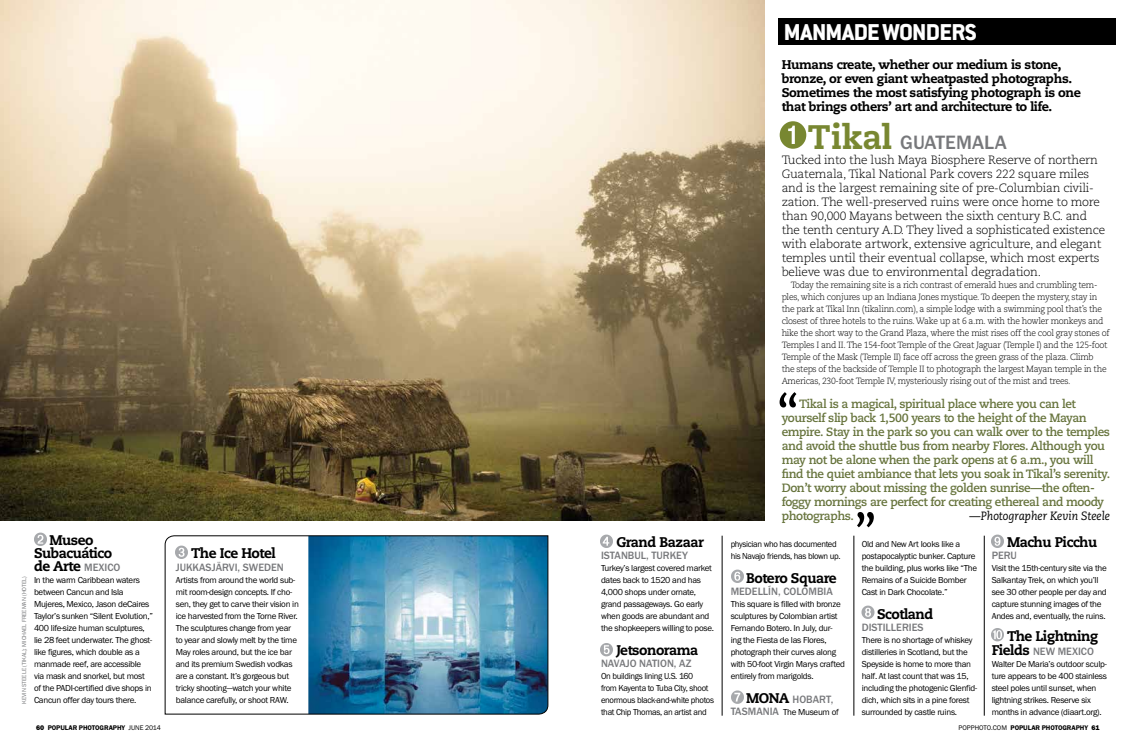
<style>
.page{position:relative;width:1134px;height:756px;background:#fff}
.page>*{position:absolute;margin:0;border:0;box-sizing:border-box;transform-origin:0 0}
.t1{font:800 25.2px "Conduit ITC";letter-spacing:-.03em;color:#fff}
.t2{font:500 20px "Franklin Goth EFOP";color:#77787b}
.t3{font:800 14px/13px "Caecilia LT Std";letter-spacing:-.035em;color:#000}
.t4{font:800 12.6px/14px "Caecilia LT Std";letter-spacing:-.03em;color:#000}
.t5{font:300 12px/14px "Caecilia LT Std";letter-spacing:-.02em;color:#000}
.t6{font:700 12px/14px "Caecilia LT Std";letter-spacing:-.035em;color:#67743d}
.t7{font:italic 12px "Caecilia LT Std";color:#000;scale:.93 1}
.t8{font:500 11px "Franklin Goth EFOP";color:#77787b}
.t9{font:9px/12px "Franklin Goth EFOP";letter-spacing:-.03em;color:#000}
.t10{font:300 9px/12px "Caecilia LT Std";letter-spacing:-.035em;color:#000;scale:.96 1}
.t11{font:9px/12px "Franklin Goth EFOP";letter-spacing:-.03em;color:#000;scale:.96 1}
.t12{font:600 7px "Franklin Goth EFOP";letter-spacing:-.01em;color:#000}
.t13{font:6px "Franklin Goth EFOP";letter-spacing:-.01em;color:#77787b}
.s1{font-family:"Franklin Goth EFOP";font-weight:500;font-size:11px;color:#77787b}
.s2{font-weight:800}
.s3{font-weight:400}
.s4{font-family:"Caecilia LT Std";font-weight:800;font-size:34px;color:#788731}
.s5{font-family:"Caecilia LT Std";font-weight:800;font-size:14px;color:#000}
</style>
<div class="page">
<img style="left:0;top:0;width:765px;height:521px">
<img style="left:165px;top:536px;width:383px;height:178px">
<div style="left:779px;top:18px;width:337px;height:27px;background:#000"></div>
<svg style="left:780px;top:121px;width:26px;height:28px"></svg>
<svg style="left:34px;top:533px;width:13px;height:13px"></svg>
<svg style="left:175px;top:546px;width:13px;height:13px"></svg>
<svg style="left:862px;top:606px;width:12px;height:13px"></svg>
<svg style="left:731px;top:570px;width:13px;height:13px"></svg>
<svg style="left:600px;top:535px;width:13px;height:13px"></svg>
<svg style="left:991px;top:535px;width:13px;height:13px"></svg>
<svg style="left:600px;top:643px;width:13px;height:13px"></svg>
<hr style="left:722px;top:536px;width:1px;height:180px;background:#000">
<hr style="left:854px;top:536px;width:1px;height:180px;background:#000">
<hr style="left:984px;top:536px;width:1px;height:180px;background:#000">
<svg style="left:731px;top:690px;width:13px;height:14px"></svg>
<svg style="left:991px;top:628px;width:13px;height:13px"></svg>
<svg style="left:780px;top:392px;width:16px;height:15px"></svg>
<svg style="left:857px;top:512px;width:17px;height:15px"></svg>
<h3 class="t3" style="left:34px;top:534px;width:88px;text-indent:15px">Museo<br>Subacuático de Arte <span class="s1">MEXICO</span></h3>
<p class="t9" style="left:34px;top:574px;width:120px">In the warm Caribbean waters between Cancun and Isla<br>Mujeres, Mexico, Jason deCaires<br>Taylor’s sunken “Silent Evolution,”<br>400 life-size human sculptures, lie 28 feet underwater. The ghost&shy;like figures, which double as a manmade reef, are accessible via mask and snorkel, but most of the PAD I-certified dive shops in<br>Cancun offer day tours there.</p>
<p class="t13" style="left:21px;top:704px;width:129px;rotate:-90deg">Kevin Steele (Tikal); Michael Fr eeman (hotel)</p>
<p class="t12" style="left:36px;top:723px;width:126px"><span class="s2">60</span> POPULAR PHOTOGRAPHY <span class="s3">June 2014</span></p>
<h3 class="t3" style="left:191px;top:547px;width:86px">The Ice Hotel</h3>
<p class="t8" style="left:176px;top:561px;width:108px">JUKKASJÄRVI, SWEDEN</p>
<p class="t9" style="left:176px;top:574px;width:125px">Artists from around the world sub&shy;mit room-design concepts. If cho&shy;sen, they get to carve their vision in ice harvested from the Torne River.<br>The sculptures change from year to year and slowly melt by the time May roles around, but the ice bar and its premium Swedish vodkas are a constant. It’s gorgeous but tricky shooting—watch your white balance carefully, or shoot RAW.</p>
<h3 class="t3" style="left:616px;top:536px;width:89px">Grand Bazaar</h3>
<p class="t8" style="left:601px;top:549px;width:88px">ISTANBUL, TURKEY</p>
<p class="t9" style="left:601px;top:562px;width:115px">Turkey’s largest covered market dates back to 1520 and has<br>4,000 shops under ornate, grand passageways. Go early when goods are abundant and the shopkeepers willing to pose.</p>
<h3 class="t3" style="left:616px;top:644px;width:83px">Jetsonorama</h3>
<p class="t8" style="left:601px;top:657px;width:92px">NAVAJO NATION, AZ</p>
<p class="t11" style="left:601px;top:670px;width:119px">On buildings lining U.S. 160<br>from Kayenta to Tuba City, shoot enormous black-and-white photos that Chip Thomas, an artist and</p>
<h1 class="t1" style="left:784px;top:17px;width:194px">MANMADE WONDERS</h1>
<h3 class="t4" style="left:782px;top:58px;width:301px">Humans create, whether our medium is stone, bronze, or even giant wheatpasted photographs.<br>Sometimes the most satisfying photograph is one that brings others’ art and architecture to life.</h3>
<h2 class="t2" style="left:808px;top:131px;width:200px"><span class="s4">Tikal</span> GUATEMA LA</h2>
<p class="t5" style="left:782px;top:153px;width:325px">Tucked into the lush Maya Biosphere Reserve of northern Guatemala, Tikal National Park covers 222 square miles and is the largest remaining site of pre-Columbian civili&shy;zation. The well-preserved ruins were once home to more than 90,000 Mayans between the sixth century B.C. and the tenth century A.D. They lived a sophisticated existence with elaborate artwork, extensive agriculture, and elegant temples until their eventual collapse, which most experts believe was due to environmental degradation.</p>
<p class="t10" style="left:782px;top:279px;width:343px;text-indent:9px">Today the remaining site is a rich contrast of emerald hues and crumbling tem&shy;ples, which conjures up an Indiana Jones mystique. To deepen the mystery, stay in the park at Tikal Inn (tikalinn.com), a simple lodge with a swimming pool that’s the closest of three hotels to the ruins. Wake up at 6 a.m. with the howler monkeys and hike the short way to the Grand Plaza, where the mist rises off the cool gray stones of Temples I and II. The 154-foot Temple of the Great Jaguar (Temple I) and the 125-foot Temple of the Mask (Temple II) face off across the green grass of the plaza. Climb<br>the steps of the backside of Temple II to photograph the largest Mayan temple in the Americas, 230-foot Temple IV, mysteriously rising out of the mist and trees.</p>
<p class="t6" style="left:782px;top:397px;width:330px;text-indent:18px">Tikal is a magical, spiritual place where you can let yourself slip back 1,500 years to the height of the Mayan empire. Stay in the park so you can walk over to the temples and avoid the shuttle bus from nearby Flores. Although you may not be alone when the park opens at 6 a.m., you will find the quiet ambiance that lets you soak in Tikal’s serenity.<br>Don’t worry about missing the golden sunrise—the often&shy;foggy mornings are perfect for creating ethereal and moody photographs.</p>
<h3 class="t7" style="left:970px;top:509px;width:152px">—Photographer Kevin Steele</h3>
<p class="t11" style="left:731px;top:538px;width:116px">physician who has documented his Navajo friends, has blown up.</p>
<h3 class="t3" style="left:746px;top:572px;width:92px">Botero Square</h3>
<p class="t8" style="left:731px;top:585px;width:85px">MEDELLÍN, COLOMBIA</p>
<p class="t9" style="left:731px;top:598px;width:116px">This square is filled with bronze sculptures by Colombian artist<br>Fernando Botero. In July, dur&shy;ing the Fiesta de las Flores, photograph their curves along with 50-foot Virgin Marys crafted entirely from marigolds.</p>
<h3 class="t3" style="left:746px;top:692px;width:24px">MONA</h3>
<p class="t8" style="left:793px;top:693px;width:42px">HOBART,</p>
<p class="t8" style="left:731px;top:705px;width:25px">TASMANIA</p>
<p class="t9" style="left:783px;top:706px;width:57px">The Museum of</p>
<p class="t9" style="left:862px;top:538px;width:117px">Old and New Art looks like a postapocalyptic bunker. Capture the building, plus works like “The<br>Remains of a Suicide Bomber<br>Cast in Dark Chocolate.”</p>
<h3 class="t3" style="left:877px;top:608px;width:58px">Scotland</h3>
<p class="t8" style="left:862px;top:621px;width:63px">DISTILLERIES</p>
<p class="t9" style="left:862px;top:634px;width:117px">There is no shortage of whiskey distilleries in Scotland, but the<br>Speyside is home to more than half. At last count that was 15, including the photogenic Glenfid&shy;dich, which sits in a pine forest surrounded by castle ruins.</p>
<h3 class="t3" style="left:1007px;top:536px;width:92px">Machu Picchu</h3>
<p class="t8" style="left:992px;top:549px;width:27px">PERU</p>
<p class="t9" style="left:992px;top:562px;width:117px">Visit the 15th-century site via the<br>Salkantay Trek, on which you’ll see 30 other people per day and capture stunning images of the<br>Andes and, eventually, the ruins.</p>
<h3 class="t3" style="left:1007px;top:630px;width:93px">The Lightning</h3>
<p class="t8" style="left:992px;top:645px;width:104px"><span class="s5">Fields</span> NEW MEXICO</p>
<p class="t9" style="left:992px;top:658px;width:117px">Walter De Maria’s outdoor sculp&shy;ture appears to be 400 stainless steel poles until sunset, when lightning strikes. Reserve six months in advance (diaart.org).</p>
<p class="t12" style="left:959px;top:723px;width:142px"><span class="s3">POPPHOTO.COM</span> POPULAR PHOTOGRAPHY <span class="s2">61</span></p>
</div>
